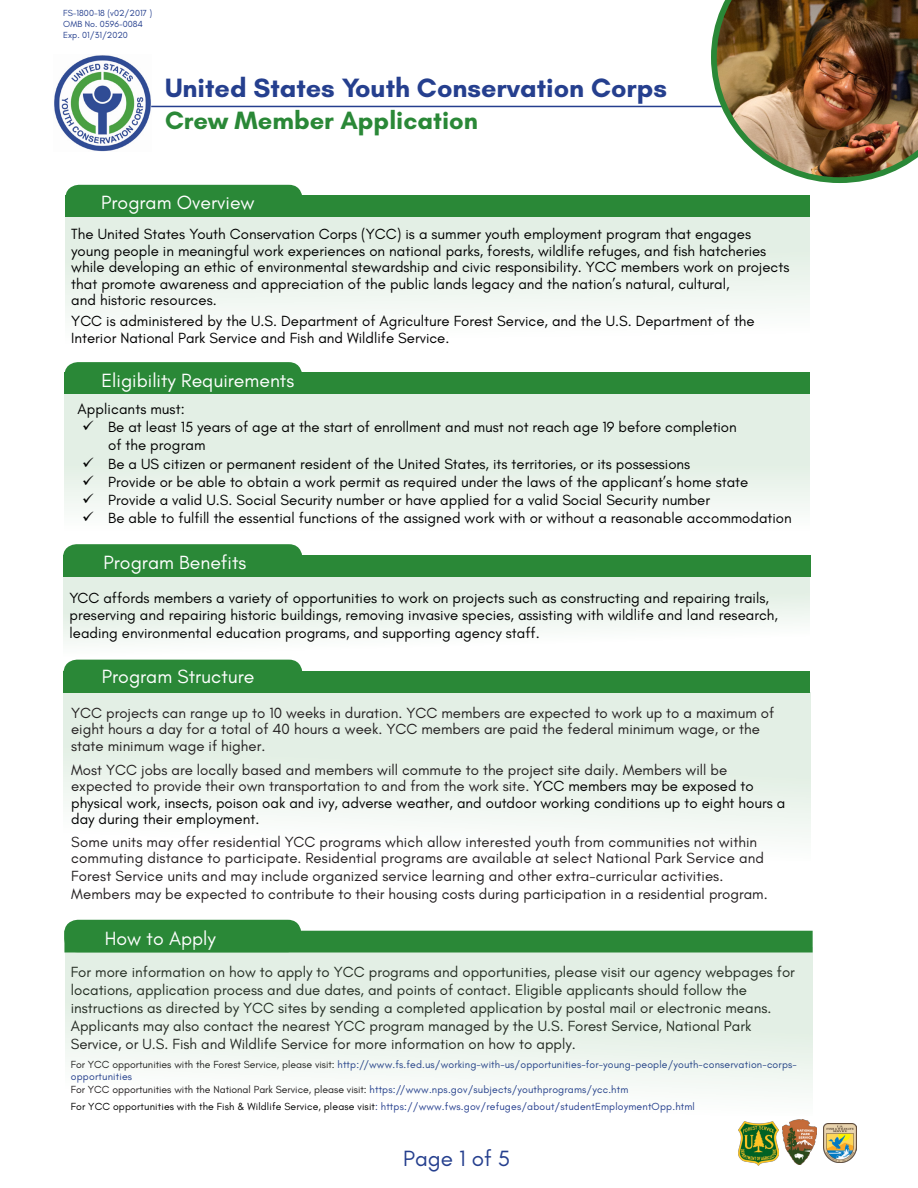
<style>
.page{position:relative;width:918px;height:1188px;background:#fff}
.page>*{position:absolute;margin:0;border:0;box-sizing:border-box;transform-origin:0 0}
.t1{font:700 27px "Glacial Indifference";color:#253f8e}
.t2{font:700 25.5px "Glacial Indifference";color:#2a8837}
.t3{font:22.5px "Glacial Indifference";color:#253f8e}
.t4{font:19.5px "Glacial Indifference";color:#fff}
.t5{font:15px/16.5px "Glacial Indifference";color:#000}
.t6{font:15px/18px "Glacial Indifference";color:#231f20}
.t7{font:10.5px/12.6px "Glacial Indifference";letter-spacing:.015em;color:#253f8e}
.t8{font:9px "Glacial Indifference";color:#253f8e}
.s1{color:#fff}
.s2{color:#231f20}
.s3{color:#000}
</style>
<div class="page">
<svg style="left:65px;top:217px;width:745px;height:155px"></svg>
<div style="left:65px;top:195px;width:745px;height:22px;background:#2a8837"></div>
<img style="left:54px;top:55px;width:97px;height:96px">
<div style="left:65px;top:185px;width:237px;height:31px;background:#2a8837;border-radius:14px"></div>
<hr style="left:151px;top:106px;width:736px;height:1px;background:#253f8e">
<img style="left:711px;top:0;width:207px;height:183px">
<div style="left:64px;top:393px;width:746px;height:161px;background:linear-gradient(to bottom,#dbeadd,#fefffe)"></div>
<div style="left:64px;top:372px;width:746px;height:22px;background:#2a8837"></div>
<div style="left:64px;top:362px;width:238px;height:31px;background:#2a8837;border-radius:14px"></div>
<div style="left:63px;top:577px;width:747px;height:94px;background:linear-gradient(to bottom,#deece0,#fff)"></div>
<div style="left:63px;top:555px;width:747px;height:22px;background:#2a8837"></div>
<div style="left:63px;top:544px;width:239px;height:33px;background:#2a8837;border-radius:14px"></div>
<div style="left:63px;top:692px;width:747px;height:169px;background:linear-gradient(to bottom,#dcebde,#fcfdfc)"></div>
<div style="left:64px;top:671px;width:746px;height:22px;background:#2a8837"></div>
<div style="left:64px;top:660px;width:238px;height:32px;background:#2a8837;border-radius:14px"></div>
<div style="left:64px;top:931px;width:749px;height:21px;background:#2a8837"></div>
<div style="left:64px;top:920px;width:237px;height:32px;background:#2a8837;border-radius:14px"></div>
<img style="left:738px;top:1121px;width:40px;height:45px">
<img style="left:783px;top:1120px;width:34px;height:44px">
<img style="left:823px;top:1123px;width:34px;height:40px">
<svg style="left:65px;top:947px;width:747px;height:144px;fill:#e4f0e5"></svg>
<svg style="left:83px;top:421px;width:10px;height:10px"></svg>
<svg style="left:83px;top:457px;width:10px;height:10px"></svg>
<svg style="left:83px;top:475px;width:10px;height:10px"></svg>
<svg style="left:83px;top:493px;width:10px;height:10px"></svg>
<svg style="left:83px;top:511px;width:10px;height:10px"></svg>
<p class="t8" style="left:63px;top:8px;width:90px">FS-1800-18 (v02/2017 )</p>
<p class="t8" style="left:63px;top:19px;width:81px">OMB No. 0596-0084</p>
<p class="t8" style="left:63px;top:30px;width:66px">Exp. 01/31/2020</p>
<p class="t1" style="left:165px;top:71px;width:517px">United States Youth Conservation Corps<span class="s1">s</span></p>
<p class="t2" style="left:165px;top:105px;width:314px">Crew Member Application</p>
<p class="t4" style="left:101px;top:191px;width:155px">Program Overview</p>
<p class="t5" style="left:71px;top:226px;width:720px">The United States Youth Conservation Corps (YCC) is a summer youth employment program that engages young people in meaningful work experiences on national parks, forests, wildlife refuges, and fish hatcheries while developing an ethic of environmental stewardship and civic responsibility. YCC members work on projects that promote awareness and appreciation of the public lands legacy and the nation’s natural, cultural,<br>and historic resources.</p>
<p class="t5" style="left:71px;top:313px;width:685px">YCC is administered by the U.S. Department of Agriculture Forest Service, and the U.S. Department of the<br>Interior National Park Service and Fish and Wildlife Service.</p>
<p class="t4" style="left:102px;top:369px;width:194px">Eligibility Requirements</p>
<p class="t5" style="left:108px;top:400px;width:685px;line-height:18.1px;text-indent:-31px">Applicants must:<br>Be at least 15 years of age at the start of enrollment and must not reach age 19 before completion<br>of the program<br>Be a US citizen or permanent resident of the United States, its territories, or its possessions<br>Provide or be able to obtain a work permit as required under the laws of the applicant’s home state Provide a valid U.S. Social Security number or have applied for a valid Social Security number<br>Be able to fulfill the essential functions of the assigned work with or without a reasonable accommodation</p>
<p class="t4" style="left:104px;top:552px;width:144px">Program Benefits</p>
<p class="t5" style="left:70px;top:590px;width:710px">YCC affords members a variety of opportunities to work on projects such as constructing and repairing trails, preserving and repairing historic buildings, removing invasive species, assisting with wildlife and land research,</p>
<p class="t5" style="left:70px;top:625px;width:472px">leading environmental education programs, and supporting agency staff.</p>
<p class="t4" style="left:102px;top:666px;width:154px">Program Structure</p>
<p class="t6" style="left:71px;top:705px;width:705px;line-height:16.5px">YCC projects can range up to 10 weeks in duration. YCC members are expected to work up to a maximum of eight hours a day for a total of 40 hours a week. YCC members are paid the federal minimum wage, or the state minimum wage if higher.</p>
<p class="t5" style="left:71px;top:762px;width:716px"><span class="s2">Most YCC jobs are locally based and members will commute to the project site daily. Members will be expected to provide their own transportation to and from the work site.</span> YCC members may be exposed to physical work, insects, poison oak and ivy, adverse weather, and outdoor working conditions up to eight hours a day during their employment.</p>
<p class="t6" style="left:71px;top:834px;width:695px;line-height:16.5px">Some units may offer residential YCC programs which allow interested youth from communities not within commuting distance to participate. Residential programs are available at select National Park Service and</p>
<p class="t6" style="left:71px;top:868px;width:698px">Forest Service units and may include organized service learning and other extra-curricular activities.<br>Members may be expected to contribute to their housing costs during participation in a residential program.</p>
<p class="t4" style="left:105px;top:927px;width:113px">How to Apply</p>
<p class="t6" style="left:71px;top:963px;width:726px">For more information on how to apply to YCC programs and opportunities, please visit our agency webpages for locations, application process and due dates, and points of contact. Eligible applicants should follow the instructions as directed by YCC sites by sending a completed application by postal mail or electronic means.<br>Applicants may also contact the nearest YCC program managed by the U.S. Forest Service, National Park Service, or U.S. Fish and Wildlife Service for more information on how to apply.</p>
<p class="t7" style="left:71px;top:1058px;width:728px"><span class="s2">For YCC opportunities with the Forest Service, please visit:</span> http://www.fs.fed.us/working-with-us/opportunities-for-young-people/youth-conservation-corps&shy;opportunities<br><span class="s2">For YCC opportunities with the National Park Service, please visit:</span> https://www.nps.gov/subjects/youthprograms/ycc.htm</p>
<p class="t7" style="left:71px;top:1100px;width:626px"><span class="s3">For YCC opportunities with the Fish &amp; Wildlife Service, please visit</span>: https://www.fws.gov/refuges/about/studentEmploymentOpp.html</p>
<p class="t3" style="left:403px;top:1145px;width:109px">Page 1 of 5</p>
</div>
